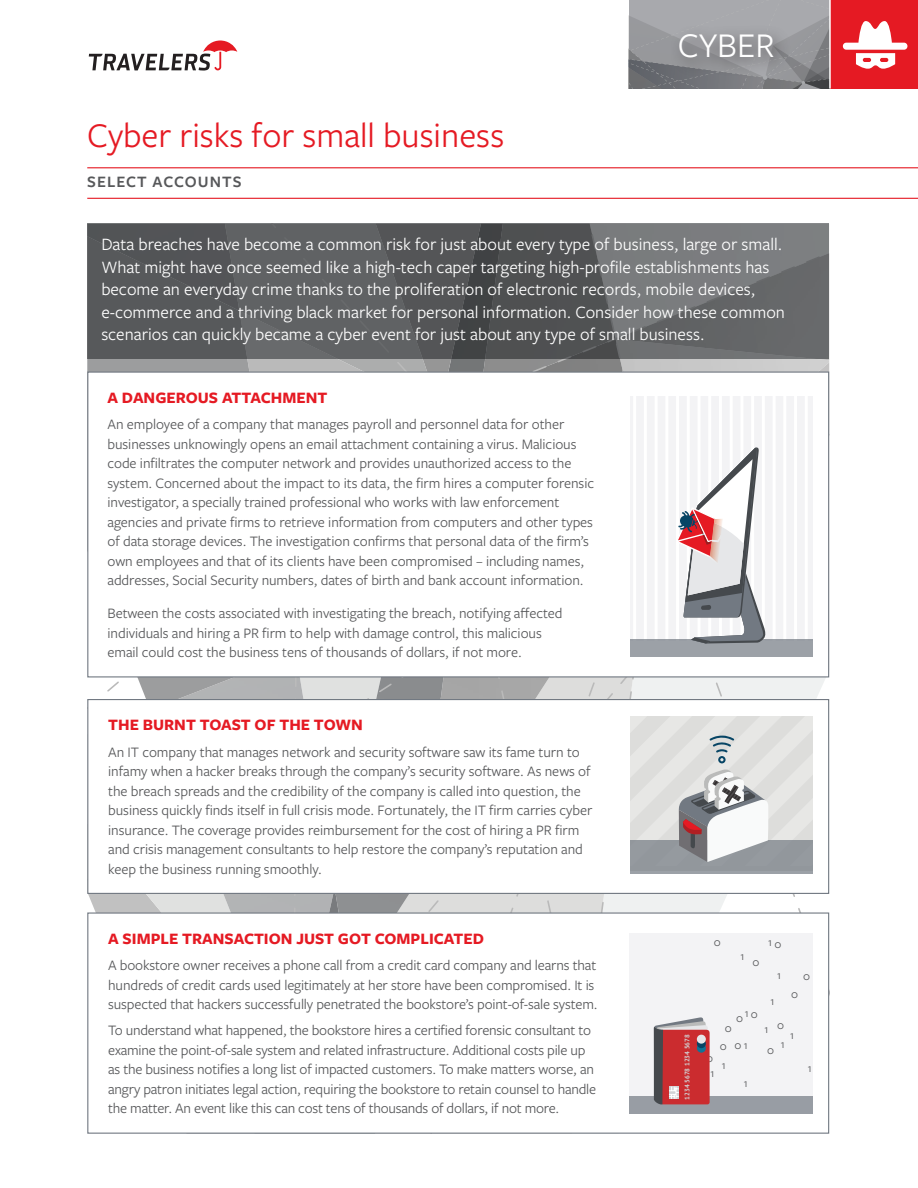
<style>
.page{position:relative;width:918px;height:1188px;background:#fff}
.page>*{position:absolute;margin:0;border:0;box-sizing:border-box;transform-origin:0 0}
.t1{font:36px "Freight Sans Pro";color:#e51a23}
.Sub-bullet{font:36px "Freight Sans Pro";color:#fff}
.Call_Out_Gray{font:18px/22.5px "Freight Sans Pro";color:#fff}
.Body_copy{font:700 16.5px "Freight Sans Pro";color:#e51a23}
.Sub-title_1_line{font:600 16.5px "Freight Sans Pro";letter-spacing:.06em;color:#57585a}
.Body_copy-2{font:15px/19.5px "Freight Sans Pro";letter-spacing:-.005em;color:#57585a}
.t2{font:12.15px "Freight Sans Pro";color:#57585a}
.t3{font:700 6.6px "PT Sans";color:#e6e7e9}
.t4{font:700 6.6px "PT Sans";color:#d1d2d4}
</style>
<div class="page">
<img style="left:150px;top:894px;width:144px;height:18px">
<img style="left:294px;top:894px;width:57px;height:18px">
<svg style="left:753px;top:677px;width:76px;height:235px"></svg>
<svg style="left:87px;top:677px;width:357px;height:22px"></svg>
<svg style="left:444px;top:687px;width:309px;height:225px"></svg>
<div style="left:87px;top:372px;width:742px;height:305px;background:#fff;border:1px solid #727982"></div>
<div style="left:630px;top:397px;width:183px;height:244px;background:#f3f3f5"></div>
<hr style="left:773px;top:397px;width:3px;height:244px;background:#fff">
<hr style="left:794px;top:397px;width:3px;height:244px;background:#fff">
<hr style="left:783px;top:397px;width:3px;height:244px;background:#fff">
<hr style="left:805px;top:397px;width:3px;height:244px;background:#fff">
<div style="left:87px;top:912px;width:742px;height:222px;background:#fff;border:1px solid #727982"></div>
<div style="left:629px;top:933px;width:184px;height:180px;background:#f3f3f5"></div>
<div style="left:87px;top:699px;width:742px;height:195px;background:#fff;border:1px solid #727982"></div>
<svg style="left:629px;top:0;width:200px;height:89px;background:#929397"></svg>
<div style="left:670px;top:24px;width:122px;height:53px;background:#231f20;opacity:.75"></div>
<div style="left:831px;top:0;width:87px;height:89px;background:#e51a23"></div>
<svg style="left:843px;top:21px;width:64px;height:48px"></svg>
<svg style="left:89px;top:40px;width:148px;height:31px"></svg>
<hr style="left:87px;top:167px;width:831px;height:1px;background:#e51a23">
<hr style="left:87px;top:198px;width:831px;height:1px;background:#e51a23">
<svg style="left:87px;top:224px;width:742px;height:135px;background:#5c5e60"></svg>
<div style="left:630px;top:639px;width:183px;height:18px;background:#9ca1a7"></div>
<div style="left:630px;top:840px;width:183px;height:34px;background:#92979c"></div>
<svg style="left:630px;top:717px;width:183px;height:145px"></svg>
<svg style="left:94px;top:960px;width:735px;height:174px"></svg>
<svg style="left:225px;top:224px;width:545px;height:463px"></svg>
<p class="t1" style="left:87px;top:111px;width:419px">Cyber risks for small business</p>
<p class="Sub-title_1_line" style="left:87px;top:171px;width:156px">SELECT ACCOUNTS</p>
<p class="Sub-bullet" style="left:678px;top:22px;width:98px">CYBER</p>
<p class="Call_Out_Gray" style="left:101px;top:232px;width:685px">Data breaches have become a common risk for just about every type of business, large or small.<br>What might have once seemed like a high-tech caper targeting high-profile establishments has become an everyday crime thanks to the proliferation of electronic records, mobile devices, e-commerce and a thriving black market for personal information. Consider how these common scenarios can quickly became a cyber event for just about any type of small business.</p>
<p class="Body_copy" style="left:108px;top:386px;width:221px">A DANGEROUS ATTACHMENT</p>
<p class="Body_copy-2" style="left:108px;top:414px;width:488px">An employee of a company that manages payroll and personnel data for other businesses unknowingly opens an email attachment containing a virus. Malicious code infiltrates the computer network and provides unauthorized access to the system. Concerned about the impact to its data, the firm hires a computer forensic investigator, a specially trained professional who works with law enforcement agencies and private firms to retrieve information from computers and other types of data storage devices. The investigation confirms that personal data of the firm’s own employees and that of its clients have been compromised – including names, addresses, Social Security numbers, dates of birth and bank account information.</p>
<p class="Body_copy-2" style="left:108px;top:603px;width:457px">Between the costs associated with investigating the breach, notifying affected individuals and hiring a PR firm to help with damage control, this malicious email could cost the business tens of thousands of dollars, if not more.</p>
<p class="Body_copy" style="left:108px;top:714px;width:256px">THE BURNT TOAST OF THE TOWN</p>
<p class="Body_copy-2" style="left:108px;top:741px;width:486px">An IT company that manages network and security software saw its fame turn to infamy when a hacker breaks through the company’s security software. As news of the breach spreads and the credibility of the company is called into question, the business quickly finds itself in full crisis mode. Fortunately, the IT firm carries cyber insurance. The coverage provides reimbursement for the cost of hiring a PR firm and crisis management consultants to help restore the company’s reputation and keep the business running smoothly.</p>
<p class="Body_copy" style="left:108px;top:927px;width:377px">A SIMPLE TRANSACTION JUST GOT COMPLICATED</p>
<p class="Body_copy-2" style="left:108px;top:955px;width:491px">A bookstore owner receives a phone call from a credit card company and learns that hundreds of credit cards used legitimately at her store have been compromised. It is suspected that hackers successfully penetrated the bookstore’s point-of-sale system.</p>
<p class="Body_copy-2" style="left:108px;top:1020px;width:489px">To understand what happened, the bookstore hires a certified forensic consultant to examine the point-of-sale system and related infrastructure. Additional costs pile up as the business notifies a long list of impacted customers. To make matters worse, an angry patron initiates legal action, requiring the bookstore to retain counsel to handle the matter. An event like this can cost tens of thousands of dollars, if not more.</p>
<p class="t3" style="left:679px;top:1104px;width:67px;rotate:-90deg">1234 5678 1234 5678</p>
<p class="t4" style="left:683px;top:1100px;width:67px;rotate:-90deg">1234 5678 1234 5678</p>
<p class="t2" style="left:714px;top:933px;width:9px">0</p>
<p class="t2" style="left:775px;top:936px;width:9px">0</p>
<p class="t2" style="left:777px;top:967px;width:5px">1</p>
<p class="t2" style="left:768px;top:933px;width:5px">1</p>
<p class="t2" style="left:741px;top:948px;width:5px">1</p>
<p class="t2" style="left:753px;top:954px;width:9px">0</p>
<p class="t2" style="left:771px;top:993px;width:5px">1</p>
<p class="t2" style="left:803px;top:968px;width:9px">0</p>
<p class="t2" style="left:791px;top:986px;width:9px">0</p>
<p class="t2" style="left:745px;top:1004px;width:5px">1</p>
<p class="t2" style="left:751px;top:1006px;width:9px">0</p>
<p class="t2" style="left:736px;top:1010px;width:9px">0</p>
<p class="t2" style="left:777px;top:1017px;width:9px">0</p>
<p class="t2" style="left:725px;top:1020px;width:9px">0</p>
<p class="t2" style="left:720px;top:1038px;width:9px">0</p>
<p class="t2" style="left:765px;top:1021px;width:5px">1</p>
<p class="t2" style="left:790px;top:1027px;width:5px">1</p>
<p class="t2" style="left:781px;top:1036px;width:5px">1</p>
<p class="t2" style="left:735px;top:1037px;width:15px">01</p>
<p class="t2" style="left:767px;top:1042px;width:9px">0</p>
<p class="t2" style="left:706px;top:1050px;width:9px">0</p>
<p class="t2" style="left:722px;top:1056px;width:5px">1</p>
<p class="t2" style="left:710px;top:1065px;width:5px">1</p>
<p class="t2" style="left:744px;top:1075px;width:5px">1</p>
<p class="t2" style="left:808px;top:1059px;width:5px">1</p>
</div>
